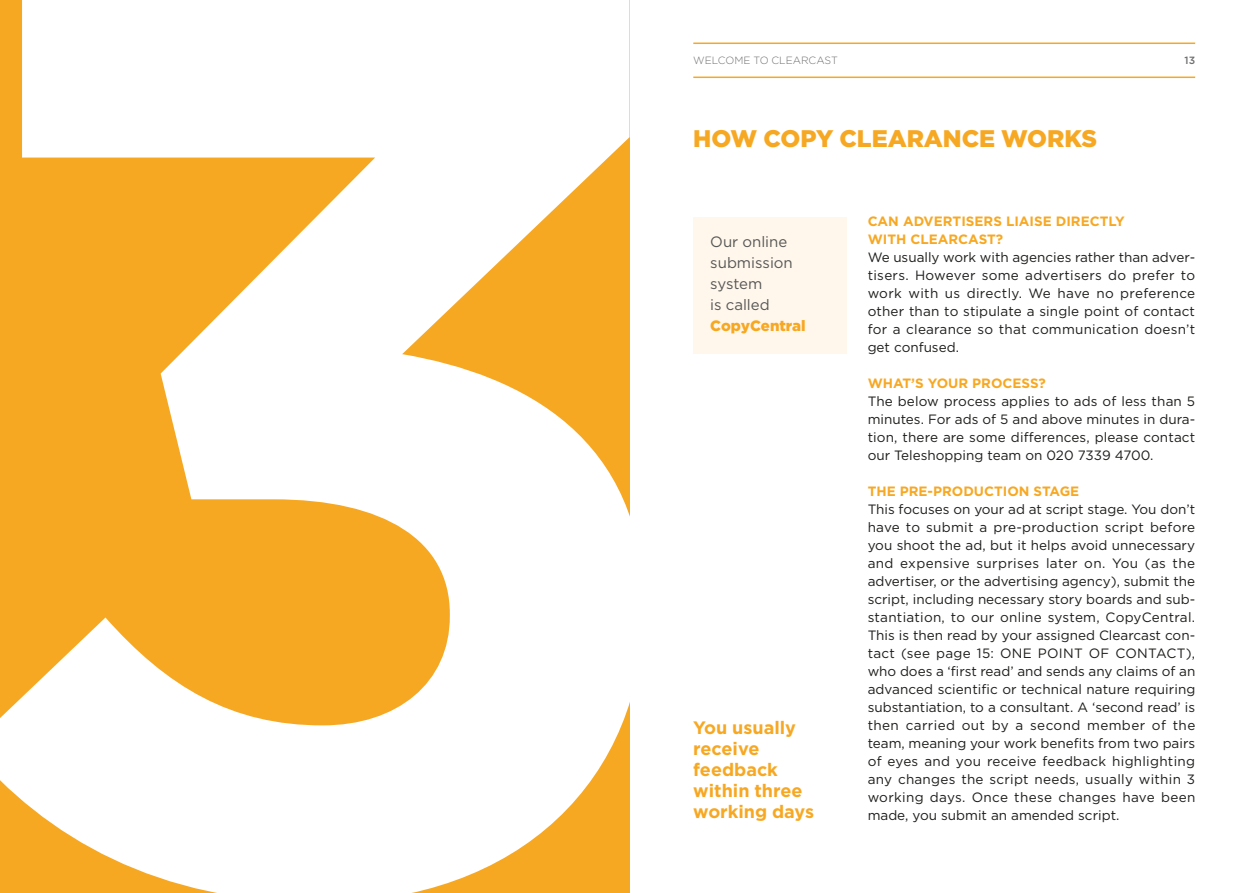
<style>
.page{position:relative;width:1259px;height:893px;background:#fff}
.page>*{position:absolute;margin:0;border:0;box-sizing:border-box;transform-origin:0 0}
.t1{font:700 1284.3px "Gotham";color:#fff}
.t2{font:900 24px "Gotham";color:#f7a823}
.t3{font:700 18px/21px "Gotham";color:#f7a823}
.t4{font:15px/21px "Gotham";color:#575756}
.t5{font:900 15px "Gotham";color:#f7a823}
.t6{font:13.5px/18px "Gotham";color:#1d1d1b;text-align:justify}
.t7{font:700 13.5px/18px "Gotham";color:#f7a823}
.t8{font:300 10.5px "Gotham";color:#706f6f}
.t9{font:500 10.5px "Gotham";color:#706f6f}
</style>
<div class="page">
<hr style="left:693px;top:43px;width:502px;height:1px;background:#f7a823">
<hr style="left:693px;top:77px;width:502px;height:1px;background:#f7a823">
<div style="left:0;top:0;width:629px;height:893px;background:#f7a823"></div>
<div style="left:693px;top:218px;width:153px;height:136px;background:#fff7ec"></div>
<h1 class="t1" style="left:-80px;top:-310px;width:799px">3</h1>
<p class="t8" style="left:693px;top:55px;width:146px">WELCOME TO CLEARCAST</p>
<p class="t9" style="left:1184px;top:54px;width:12px">13</p>
<h2 class="t2" style="left:693px;top:125px;width:405px">HOW COPY CLEARANCE WORKS</h2>
<p class="t4" style="left:710px;top:231px;width:84px">Our online submission system<br>is called</p>
<p class="t5" style="left:710px;top:317px;width:97px">CopyCentral</p>
<h3 class="t3" style="left:693px;top:716px;width:122px">You usually receive feedback within three working days</h3>
<p class="t7" style="left:867px;top:212px;width:259px">CAN ADVERTISERS LIAISE DIRECTLY<br>WITH CLEARCAST?</p>
<p class="t6" style="left:867px;top:248px;width:329px">We usually work with agencies rather than adver&shy;tisers. However some advertisers do prefer to work with us directly. We have no preference other than to stipulate a single point of contact for a clearance so that communication doesn’t get confused.</p>
<p class="t7" style="left:867px;top:374px;width:180px">WHAT’S YOUR PROCESS?</p>
<p class="t6" style="left:867px;top:392px;width:329px">The below process applies to ads of less than 5 minutes. For ads of 5 and above minutes in dura&shy;tion, there are some differences, please contact our Teleshopping team on 020 7339 4700.</p>
<p class="t7" style="left:867px;top:482px;width:213px">THE PRE-PRODUCTION STAGE</p>
<p class="t6" style="left:867px;top:500px;width:329px">This focuses on your ad at script stage. You don’t have to submit a pre-production script before you shoot the ad, but it helps avoid unnecessary and expensive surprises later on. You (as the advertiser, or the advertising agency), submit the script, including necessary story boards and sub&shy;stantiation, to our online system, CopyCentral.<br>This is then read by your assigned Clearcast con&shy;tact (see page 15: ONE POINT OF CONTACT), who does a ‘first read’ and sends any claims of an advanced scientific or technical nature requiring substantiation, to a consultant. A ‘second read’ is then carried out by a second member of the team, meaning your work benefits from two pairs of eyes and you receive feedback highlighting any changes the script needs, usually within 3 working days. Once these changes have been made, you submit an amended script.</p>
</div>
